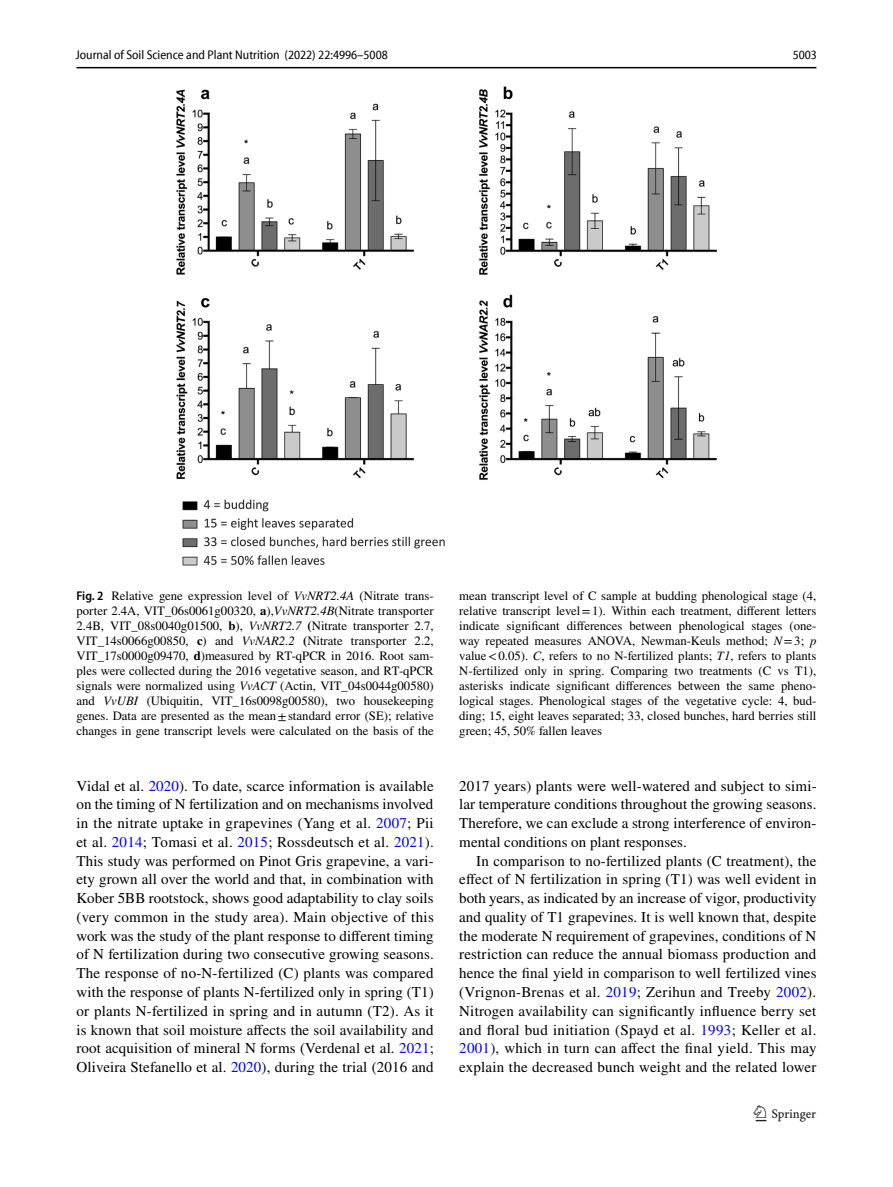
<style>
.page{position:relative;width:893px;height:1187px;background:#fff}
.page>*{position:absolute;margin:0;border:0;box-sizing:border-box;transform-origin:0 0}
.t1{font:22.5px "Springnew Regular 2";color:#231f20}
.t2{font:15px/18.8px "STIX";letter-spacing:.01em;color:#000;text-align:justify}
.t3{font:12.75px/15px "STIX";color:#000;text-align:justify}
.t4{font:semi-condensed 12.75px "Myriad Pro Unic";color:#000}
.s1{font-family:"Myriad Pro";font-weight:600;font-stretch:semi-condensed}
.s2{font-style:italic}
.s3{font-weight:700}
.s4{color:#00f}
</style>
<div class="page">
<hr style="left:77px;top:67px;width:739px;height:1px;background:#000">
<img style="left:176px;top:87px;width:540px;height:478px">
<p class="t4" style="left:76px;top:50px;width:314px">Journal of Soil Science and Plant Nutrition (2022) 22:4996–5008</p>
<p class="t4" style="left:793px;top:50px;width:26px">5003</p>
<p class="t3" style="left:77px;top:589px;width:359px"><span class="s1">Fig. 2</span> Relative gene expression level of <span class="s2">VvNRT2.4A</span> (Nitrate trans&shy;porter 2.4A, VIT_06s0061g00320, <span class="s3">a</span>),<span class="s2">VvNRT2.4B</span>(Nitrate transporter 2.4B, VIT_08s0040g01500, <span class="s3">b</span>), <span class="s2">VvNRT2.7</span> <span class="s3">(</span>Nitrate transporter 2.7, VIT_14s0066g00850, <span class="s3">c</span>) and <span class="s2">VvNAR2.2</span> <span class="s3">(</span>Nitrate transporter 2.2, VIT_17s0000g09470, <span class="s3">d</span>)measured by RT-qPCR in 2016. Root sam&shy;ples were collected during the 2016 vegetative season, and RT-qPCR signals were normalized using <span class="s2">VvACT</span> (Actin, VIT_04s0044g00580) and <span class="s2">VvUBI</span> (Ubiquitin, VIT_16s0098g00580), two housekeeping genes. Data are presented as the mean±standard error (SE); relative changes in gene transcript levels were calculated on the basis of the</p>
<p class="t3" style="left:459px;top:589px;width:359px">mean transcript level of C sample at budding phenological stage (4, relative transcript level=1). Within each treatment, different letters indicate significant differences between phenological stages (one&shy;way repeated measures ANOVA, Newman-Keuls method; <span class="s2">N</span>=3; <span class="s2">p </span>value&lt;0.05). <span class="s2">C</span>, refers to no N-fertilized plants; <span class="s2">T1</span>, refers to plants N-fertilized only in spring. Comparing two treatments (C vs T1), asterisks indicate significant differences between the same pheno&shy;logical stages. Phenological stages of the vegetative cycle: 4, bud&shy;ding; 15, eight leaves separated; 33, closed bunches, hard berries still green; 45, 50% fallen leaves</p>
<p class="t2" style="left:77px;top:777px;width:359px">Vidal et al. <span class="s4">2020</span>). To date, scarce information is available on the timing of N fertilization and on mechanisms involved in the nitrate uptake in grapevines (Yang et al. <span class="s4">2007</span>; Pii et al. <span class="s4">2014</span>; Tomasi et al. <span class="s4">2015</span>; Rossdeutsch et al. <span class="s4">2021</span>).<br>This study was performed on Pinot Gris grapevine, a vari&shy;ety grown all over the world and that, in combination with Kober 5BB rootstock, shows good adaptability to clay soils (very common in the study area). Main objective of this work was the study of the plant response to different timing of N fertilization during two consecutive growing seasons.<br>The response of no-N-fertilized (C) plants was compared with the response of plants N-fertilized only in spring (T1) or plants N-fertilized in spring and in autumn (T2). As it is known that soil moisture affects the soil availability and root acquisition of mineral N forms (Verdenal et al. <span class="s4">2021</span>; Oliveira Stefanello et al. <span class="s4">2020</span>), during the trial (2016 and</p>
<p class="t2" style="left:459px;top:777px;width:359px">2017 years) plants were well-watered and subject to simi&shy;lar temperature conditions throughout the growing seasons.<br>Therefore, we can exclude a strong interference of environ&shy;mental conditions on plant responses.</p>
<p class="t2" style="left:459px;top:852px;width:359px;text-indent:17px">In comparison to no-fertilized plants (C treatment), the effect of N fertilization in spring (T1) was well evident in both years, as indicated by an increase of vigor, productivity and quality of T1 grapevines. It is well known that, despite the moderate N requirement of grapevines, conditions of N restriction can reduce the annual biomass production and hence the final yield in comparison to well fertilized vines (Vrignon-Brenas et al. <span class="s4">2019</span>; Zerihun and Treeby <span class="s4">2002</span>).<br>Nitrogen availability can significantly influence berry set and floral bud initiation (Spayd et al. <span class="s4">1993</span>; Keller et al.<br><span class="s4">2001</span>), which in turn can affect the final yield. This may explain the decreased bunch weight and the related lower</p>
<h1 class="t1" style="left:756px;top:1105px;width:62px">1 3</h1>
</div>
